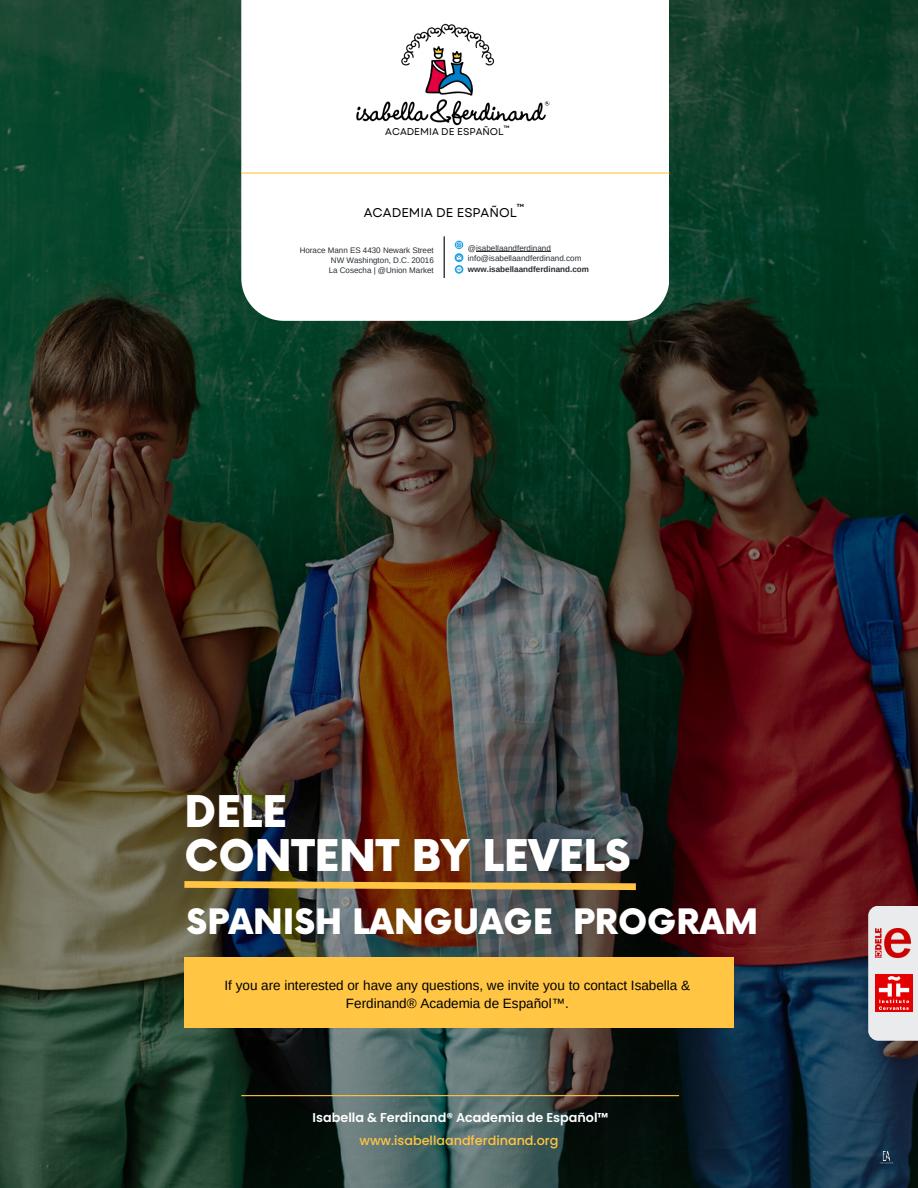
<style>
.page{position:relative;width:918px;height:1188px;background:#fff}
.page>*{position:absolute;margin:0;border:0;box-sizing:border-box;transform-origin:0 0}
.t1{font:900 42.6px/44.7px "Now";color:#fff}
.t2{font:900 34.2px "Now";color:#fff}
.t3{font:13.5px/18px "Arimo";color:#000;text-align:center}
.t4{font:600 12.75px "Poppins";color:#fff}
.t5{font:500 12.75px "Poppins";color:#ffc543}
.t6{font:12.75px "Garet";color:#000}
.t7{font:9.75px "Garet";color:#000}
.t8{font:8.1px "Arimo";color:#292f33}
.t9{font:700 8.1px "Arimo";color:#292f33}
.t10{font:7.95px/10.4px "Arimo";color:#292f33;text-align:right}
.t11{font:700 4.5px "Garet";color:#000}
.t12{font:700 3.45px "Garet";color:#000}
</style>
<div class="page">
<img style="left:0;top:0;width:918px;height:1188px">
<svg style="left:241px;top:0;width:428px;height:321px"></svg>
<hr style="left:241px;top:172px;width:428px;height:2px;background:#ffc543">
<img style="left:326px;top:16px;width:266px;height:110px">
<div style="left:184px;top:957px;width:550px;height:70px;background:#ffc543"></div>
<img style="left:178px;top:878px;width:465px;height:15px">
<hr style="left:241px;top:1095px;width:438px;height:1px;background:#ffc543">
<hr style="left:444px;top:236px;width:1px;height:42px;background:#000">
<svg style="left:455px;top:241px;width:8px;height:33px"></svg>
<img style="left:870px;top:1149px;width:33px;height:18px">
<hr style="left:476px;top:252px;width:75px;height:1px;background:#292f33">
<div style="left:868px;top:906px;width:50px;height:135px;background:#eaebed"></div>
<img style="left:875px;top:929px;width:35px;height:29px">
<img style="left:875px;top:974px;width:38px;height:37px">
<p class="t7" style="left:385px;top:125px;width:120px">ACADEMIA DE ESPAÑOL</p>
<p class="t12" style="left:504px;top:124px;width:7px">TM</p>
<p class="t6" style="left:364px;top:203px;width:155px">ACADEMIA DE ESPAÑOL</p>
<p class="t11" style="left:517px;top:202px;width:9px">TM</p>
<p class="t10" style="left:300px;top:245px;width:136px">Horace Mann ES 4430 Newark Street<br>NW Washington, D.C. 20016</p>
<p class="t10" style="left:329px;top:265px;width:107px">La Cosecha | @Union Market</p>
<p class="t8" style="left:468px;top:244px;width:85px">@isabellaandferdinand</p>
<p class="t8" style="left:468px;top:254px;width:115px">info@isabellaandferdinand.com</p>
<p class="t9" style="left:468px;top:264px;width:123px">www.isabellaandferdinand.com</p>
<h3 class="t1" style="left:184px;top:791px;width:448px">DELE<br>CONTENT BY LEVELS</h3>
<p class="t2" style="left:187px;top:903px;width:573px">SPANISH LANGUAGE PROGRAM</p>
<h2 class="t3" style="left:225px;top:976px;width:467px">If you are interested or have any questions, we invite you to contact Isabella &amp;<br>Ferdinand® Academia de Español™.</h2>
<p class="t4" style="left:313px;top:1109px;width:297px">Isabella &amp; Ferdinand® Academia de Español™</p>
<p class="t5" style="left:360px;top:1131px;width:200px">www.isabellaandferdinand.org</p>
</div>
